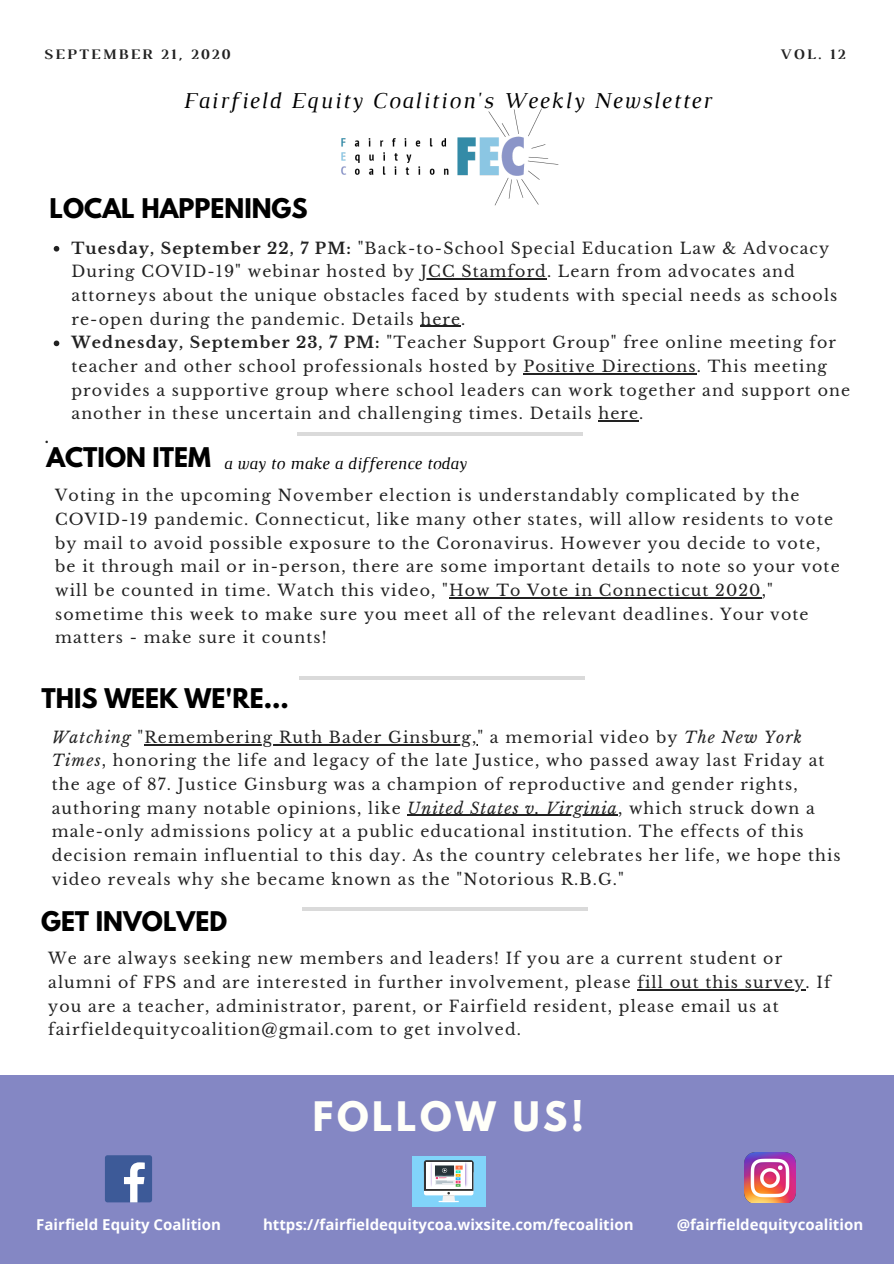
<style>
.page{position:relative;width:894px;height:1264px;background:#fff}
.page>*{position:absolute;margin:0;border:0;box-sizing:border-box;transform-origin:0 0}
.t1{font:700 36px "League Spartan";letter-spacing:.1em;color:#fffff9}
.t2{font:700 24px "League Spartan";color:#000}
.t3{font:italic 23.25px "Luthier";letter-spacing:.07em;color:#000}
.t4{font:italic 17.4px "Luthier";color:#000}
.t5{font:15.75px/23.7px "Libre Baskerville";letter-spacing:.07em;color:#222}
.t6{font:700 15.75px "Libre Baskerville";color:#222}
.t7{font:700 15px "Open Sans";color:#fff}
.t8{font:700 14.85px "Luthier";letter-spacing:.14em;color:#222}
.s1{font-weight:700}
.s2{font-family:"League Spartan";font-weight:700;font-style:normal;font-size:24px}
.s3{font-style:italic}
</style>
<div class="page">
<hr style="left:302px;top:907px;width:285px;height:3px;background:#000">
<hr style="left:299px;top:676px;width:285px;height:3px;background:#000">
<svg style="left:54px;top:246px;width:5px;height:5px"></svg>
<hr style="left:421px;top:278px;width:126px;height:2px;background:#222">
<hr style="left:420px;top:326px;width:41px;height:1px;background:#222">
<svg style="left:54px;top:340px;width:5px;height:6px"></svg>
<hr style="left:523px;top:373px;width:173px;height:1px;background:#222">
<hr style="left:598px;top:420px;width:41px;height:1px;background:#222">
<hr style="left:297px;top:432px;width:285px;height:3px;background:#000">
<hr style="left:637px;top:989px;width:168px;height:1px;background:#222">
<hr style="left:449px;top:597px;width:312px;height:1px;background:#222">
<div style="left:0;top:1075px;width:893px;height:188px;background:#8487c4"></div>
<img style="left:744px;top:1152px;width:51px;height:50px">
<div style="left:105px;top:1155px;width:47px;height:47px;background:#3d5a98;border-radius:3px"></div>
<svg style="left:124px;top:1162px;width:21px;height:40px"></svg>
<div style="left:412px;top:1155px;width:73px;height:51px;background:#81d4fa"></div>
<svg style="left:424px;top:1160px;width:49px;height:42px;background:#b8c2c7"></svg>
<hr style="left:144px;top:744px;width:333px;height:1px;background:#222">
<hr style="left:407px;top:815px;width:210px;height:1px;background:#222">
<img style="left:341px;top:108px;width:218px;height:98px">
<p class="t8" style="left:44px;top:49px;width:187px">SEPTEMBER 21, 2020</p>
<p class="t8" style="left:779px;top:49px;width:66px">VOL. 12</p>
<h3 class="t3" style="left:183px;top:92px;width:529px">Fairfield Equity Coalition's Weekly Newsletter</h3>
<h2 class="t2" style="left:50px;top:196px;width:259px">LOCAL HAPPENINGS</h2>
<p class="t6" style="left:45px;top:428px;width:6px">.</p>
<p class="t5" style="left:71px;top:236px;width:779px"><span class="s1">Tuesday, September 22, 7 PM:</span> "Back-to-School Special Education Law &amp; Advocacy During COVID-19" webinar hosted by JCC Stamford. Learn from advocates and attorneys about the unique obstacles faced by students with special needs as schools re-open during the pandemic. Details here.<br><span class="s1">Wednesday, September 23, 7 PM:</span> "Teacher Support Group" free online meeting for teacher and other school professionals hosted by Positive Directions. This meeting provides a supportive group where school leaders can work together and support one another in these uncertain and challenging times. Details here.</p>
<p class="t4" style="left:46px;top:457px;width:421px"><span class="s2">ACTION ITEM</span> a way to make a difference today</p>
<p class="t5" style="left:55px;top:484px;width:785px">Voting in the upcoming November election is understandably complicated by the COVID-19 pandemic. Connecticut, like many other states, will allow residents to vote by mail to avoid possible exposure to the Coronavirus. However you decide to vote, be it through mail or in-person, there are some important details to note so your vote will be counted in time. Watch this video, "How To Vote in Connecticut 2020," sometime this week to make sure you meet all of the relevant deadlines. Your vote matters - make sure it counts!</p>
<h2 class="t2" style="left:42px;top:686px;width:249px">THIS WEEK WE'RE...</h2>
<p class="t5" style="left:52px;top:725px;width:790px"><span class="s3">Watching</span> "Remembering Ruth Bader Ginsburg," a memorial video by <span class="s3">The New York Times</span>, honoring the life and legacy of the late Justice, who passed away last Friday at the age of 87. Justice Ginsburg was a champion of reproductive and gender rights, authoring many notable opinions, like <span class="s3">United States v. Virginia</span>, which struck down a male-only admissions policy at a public educational institution. The effects of this decision remain influential to this day. As the country celebrates her life, we hope this video reveals why she became known as the "Notorious R.B.G."</p>
<h2 class="t2" style="left:41px;top:909px;width:187px">GET INVOLVED</h2>
<p class="t5" style="left:48px;top:947px;width:783px">We are always seeking new members and leaders! If you are a current student or alumni of FPS and are interested in further involvement, please fill out this survey. If you are a teacher, administrator, parent, or Fairfield resident, please email us at fairfieldequitycoalition@gmail.com to get involved.</p>
<h1 class="t1" style="left:313px;top:1098px;width:272px">FOLLOW US!</h1>
<p class="t7" style="left:36px;top:1213px;width:186px">Fairfield Equity Coalition</p>
<p class="t7" style="left:263px;top:1213px;width:372px">https://fairfieldequitycoa.wixsite.com/fecoalition</p>
<p class="t7" style="left:676px;top:1213px;width:188px">@fairfieldequitycoalition</p>
</div>
